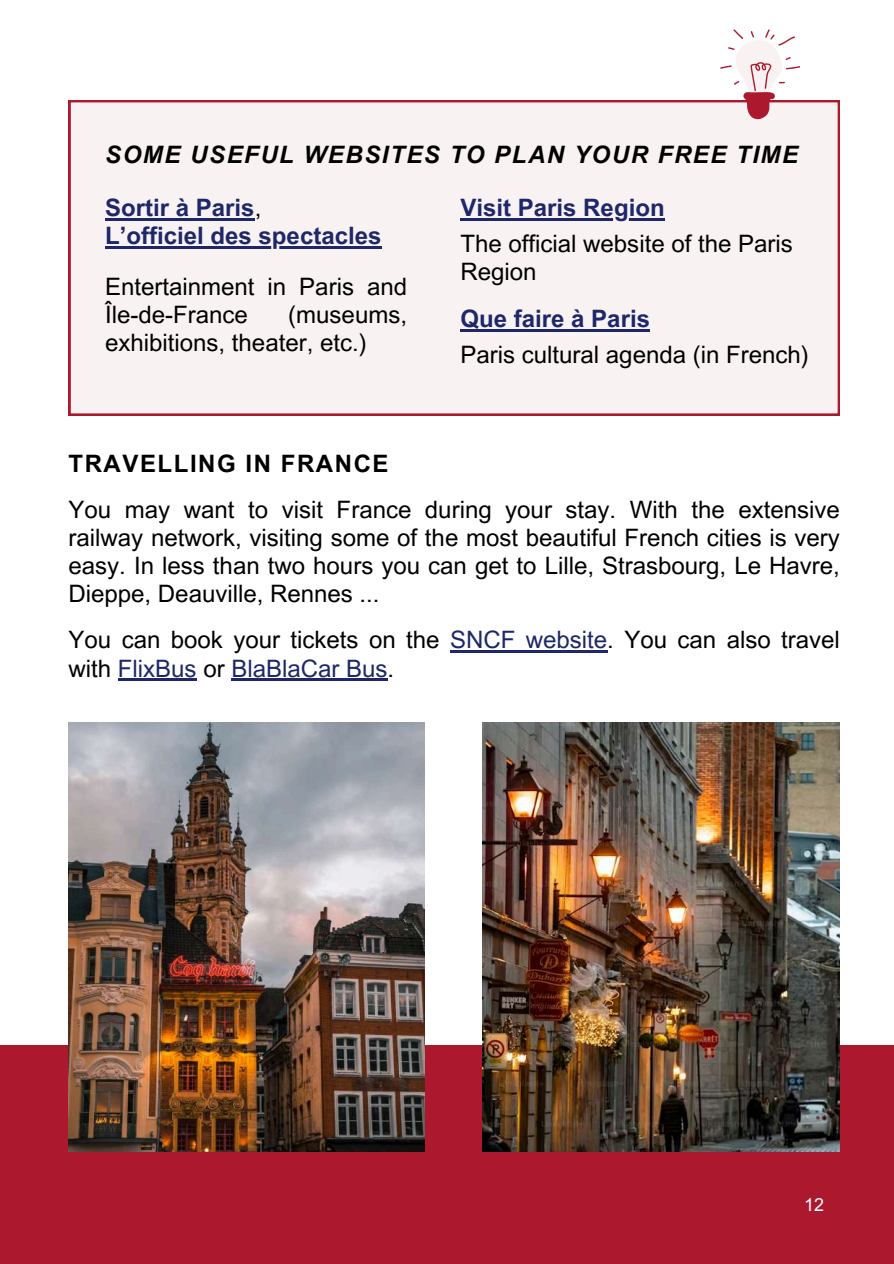
<style>
.page{position:relative;width:894px;height:1264px;background:#fff}
.page>*{position:absolute;margin:0;border:0;box-sizing:border-box;transform-origin:0 0}
.t1{font:24px/28.2px "Arial MT Pro";color:#000}
.t2{font:700 24px "Arial MT Pro";color:#1d2769}
.t3{font:italic 700 24px/52.5px "Arial MT Pro";letter-spacing:.065em;color:#000}
.t4{font:700 24px "Arial MT Pro";letter-spacing:.065em;color:#000}
.t5{font:18px "Arial MT Pro";color:#fff}
.s1{font-style:normal;color:#1d2769}
.s2{font-weight:400;font-style:normal}
.s3{color:#1d2769}
</style>
<div class="page">
<div style="left:69px;top:100px;width:770px;height:315px;background:#f8f3f2"></div>
<svg style="left:720px;top:29px;width:79px;height:90px"></svg>
<div style="left:0;top:1045px;width:893px;height:218px;background:#ac182e"></div>
<img style="left:69px;top:722px;width:355px;height:429px">
<img style="left:482px;top:722px;width:357px;height:428px">
<hr style="left:105px;top:218px;width:149px;height:2px;background:#1d2769">
<hr style="left:105px;top:246px;width:276px;height:3px;background:#1d2769">
<hr style="left:460px;top:218px;width:204px;height:2px;background:#1d2769">
<hr style="left:460px;top:329px;width:190px;height:2px;background:#1d2769">
<hr style="left:450px;top:650px;width:157px;height:3px;background:#1d2769">
<hr style="left:118px;top:678px;width:79px;height:3px;background:#1d2769">
<hr style="left:231px;top:678px;width:156px;height:3px;background:#1d2769">
<p class="t3" style="left:105px;top:132px;width:694px">SOME USEFUL WEBSITES TO PLAN YOUR FREE TIME<br><span class="s1">Sortir à Paris</span><span class="s2">,</span></p>
<p class="t2" style="left:105px;top:227px;width:278px">L’officiel des spectacles</p>
<p class="t2" style="left:460px;top:198px;width:206px">Visit Paris Region</p>
<p class="t1" style="left:460px;top:233px;width:334px">The official website of the Paris<br>Region</p>
<p class="t1" style="left:105px;top:275px;width:303px">Entertainment in Paris and<br>Île-de-France</p>
<p class="t1" style="left:105px;top:303px;width:303px;text-indent:183px">(museums, exhibitions, theater, etc.)</p>
<p class="t2" style="left:460px;top:309px;width:191px">Que faire à Paris</p>
<p class="t1" style="left:460px;top:343px;width:350px">Paris cultural agenda (in French)</p>
<p class="t4" style="left:69px;top:454px;width:321px">TRAVELLING IN FRANCE</p>
<p class="t1" style="left:69px;top:498px;width:772px;text-align:justify">You may want to visit France during your stay. With the extensive railway network, visiting some of the most beautiful French cities is very easy. In less than two hours you can get to Lille, Strasbourg, Le Havre, Dieppe, Deauville, Rennes ...</p>
<p class="t1" style="left:69px;top:629px;width:772px">You can book your tickets on the <span class="s3">SNCF website</span>. You can also travel with <span class="s3">FlixBus</span> or <span class="s3">BlaBlaCar Bus</span>.</p>
<p class="t5" style="left:804px;top:1197px;width:22px">12</p>
</div>
